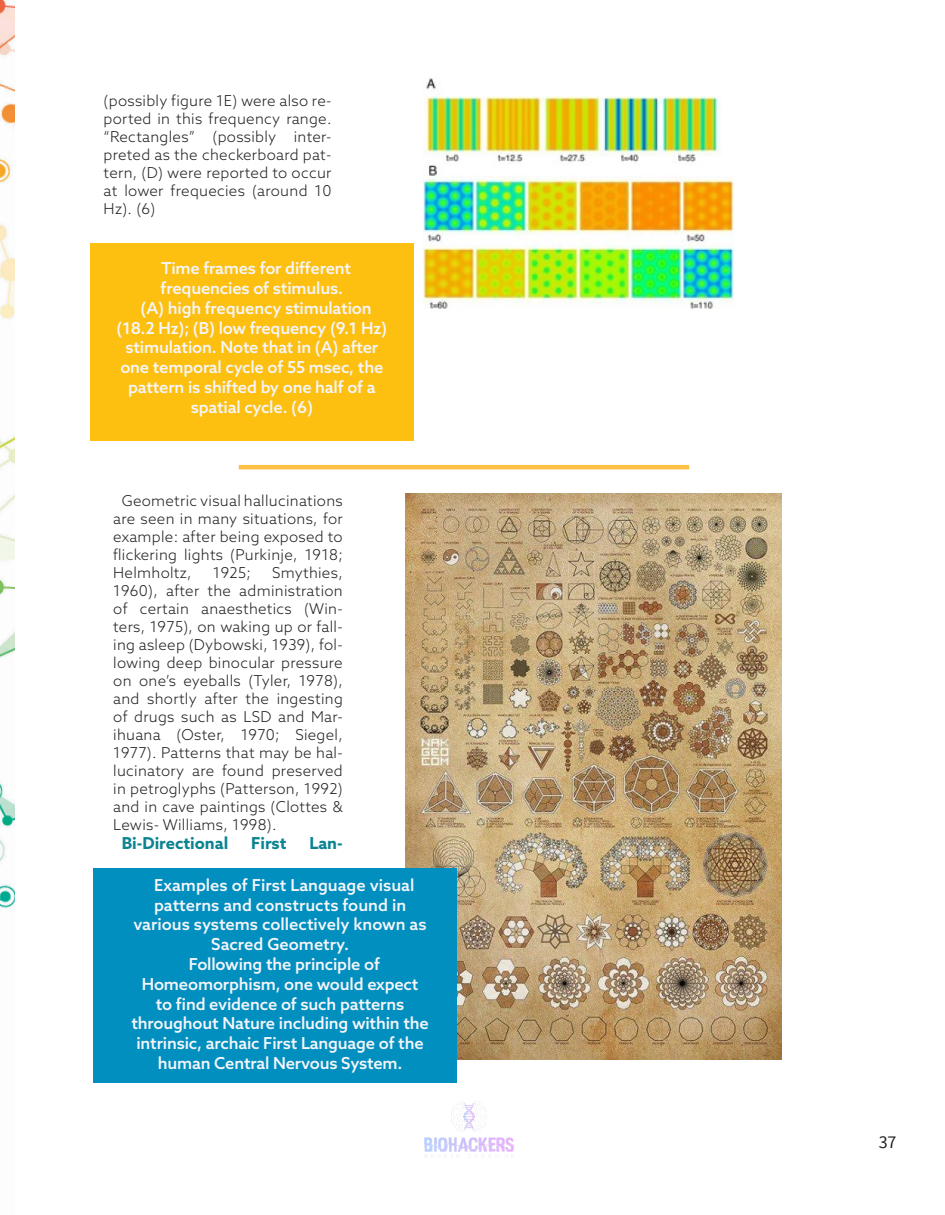
<style>
.page{position:relative;width:945px;height:1215px;background:#fff}
.page>*{position:absolute;margin:0;border:0;box-sizing:border-box;transform-origin:0 0}
.t1{font:18px "Source Sans Pro";color:#231f20}
.inter_textos{font:500 16.5px/19.8px "Azo Sans";letter-spacing:-.01em;color:#f5f5fa;text-align:center}
.tipografia_para_revi{font:700 16.5px "Azo Sans";color:#0d8492}
.tipografia_para_revi-2{font:300 15px/18px "Azo Sans";letter-spacing:.02em;color:#231f20;text-align:justify}
</style>
<div class="page">
<img style="left:424px;top:1101px;width:90px;height:57px">
<div style="left:90px;top:243px;width:323px;height:198px;background:#fdc011"></div>
<img style="left:0;top:0;width:15px;height:908px">
<img style="left:424px;top:78px;width:310px;height:231px">
<hr style="left:239px;top:465px;width:450px;height:4px;background:#fcc247">
<img style="left:406px;top:494px;width:375px;height:565px">
<div style="left:93px;top:868px;width:364px;height:214px;background:#008fbf"></div>
<p class="tipografia_para_revi-2" style="left:104px;top:91px;width:229px">(possibly figure 1E) were also re&shy;ported in this frequency range. “Rectangles” (possibly inter&shy;preted as the checkerboard pat&shy;tern, (D) were reported to occur at lower frequecies (around 10<br>Hz). (6)</p>
<p class="inter_textos" style="left:161px;top:258px;width:192px;text-align:left">Time frames for different frequencies of stimulus.</p>
<p class="inter_textos" style="left:117px;top:298px;width:272px">(A) high frequency stimulation (18.2 Hz); (B) low frequency (9.1 Hz) stimulation. Note that in (A) after one temporal cycle of 55 msec, the pattern is shifted by one half of a spatial cycle. (6)</p>
<p class="tipografia_para_revi-2" style="left:113px;top:491px;width:231px;text-indent:9px">Geometric visual hallucinations are seen in many situations, for example: after being exposed to flickering lights (Purkinje, 1918; Helmholtz,</p>
<p class="tipografia_para_revi-2" style="left:113px;top:563px;width:231px;text-indent:159px">Smythies, 1960), after the administration of certain anaesthetics (Win&shy;ters, 1975), on waking up or fall&shy;ing asleep (Dybowski, 1939), fol&shy;lowing deep binocular pressure on one’s eyeballs (Tyler, 1978), and shortly after the ingesting of drugs such as LSD and Mar&shy;ihuana (Oster, 1970; Siegel, 1977). Patterns that may be hal&shy;lucinatory are found preserved in petroglyphs (Patterson, 1992) and in cave paintings (Clottes &amp; Lewis- Williams, 1998).</p>
<p class="tipografia_para_revi" style="left:122px;top:833px;width:108px">Bi-Directional</p>
<p class="tipografia_para_revi" style="left:251px;top:833px;width:37px">First</p>
<p class="tipografia_para_revi" style="left:309px;top:833px;width:35px">Lan-</p>
<p class="inter_textos" style="left:134px;top:875px;width:294px">Examples of First Language visual patterns and constructs found in various systems collectively known as<br>Sacred Geometry.</p>
<p class="inter_textos" style="left:131px;top:954px;width:299px">Following the principle of Homeomorphism, one would expect<br>to find evidence of such patterns throughout Nature including within the intrinsic, archaic First Language of the human Central Nervous System.</p>
<p class="tipografia_para_revi-2" style="left:213px;top:563px;width:40px">1925;</p>
<p class="t1" style="left:879px;top:1131px;width:19px">37</p>
</div>
